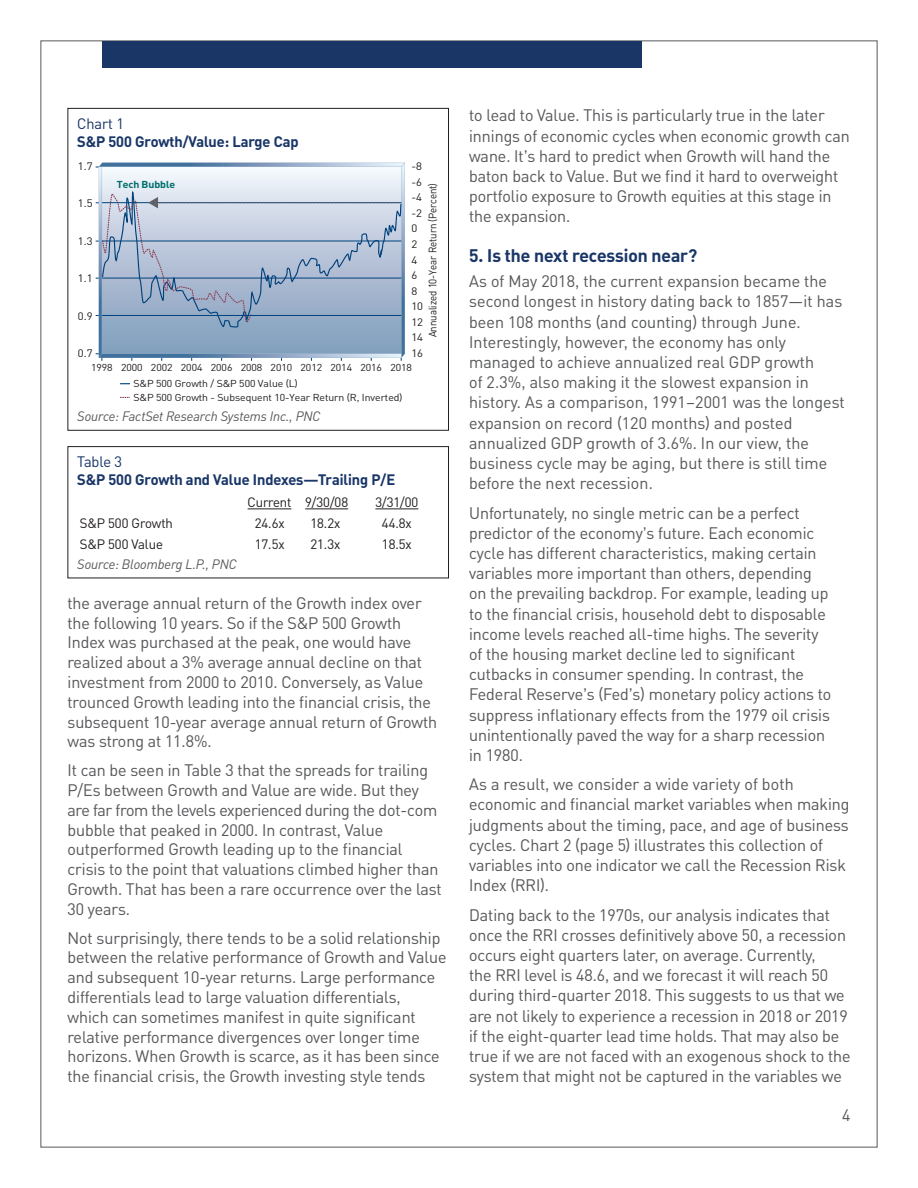
<style>
.page{position:relative;width:918px;height:1188px;background:#fff}
.page>*{position:absolute;margin:0;border:0;box-sizing:border-box;transform-origin:0 0}
.t1{font:700 18px "PNC Brand";color:#193667}
.t2{font:16.5px/20.2px "PNC Brand";color:#57585a}
.t3{font:700 15px "PNC Brand";color:#193667}
.t4{font:15px "PNC Brand";color:#193667}
.t5{font:13.5px "PNC Brand";color:#231f20}
.t6{font:italic 13.5px "PNC Brand";color:#57585a}
.t7{font:10.8px "PNC Brand";color:#231f20;scale:1.08 1}
.t8{font:10.8px "PNC Brand";color:#231f20;scale:.92 1}
.t9{font:9.9px/13.6px "PNC Brand";color:#231f20;scale:1.08 1}
.t10{font:700 9.9px "PNC Brand";color:#006f6d;scale:1.08 1}
</style>
<div class="page">
<div style="left:102px;top:41px;width:540px;height:27px;background:#193667"></div>
<hr style="left:248px;top:509px;width:43px;height:1px;background:#231f20">
<hr style="left:305px;top:509px;width:43px;height:1px;background:#231f20">
<hr style="left:375px;top:509px;width:43px;height:1px;background:#231f20">
<div style="left:68px;top:446px;width:381px;height:132px;border:1px solid #231f20"></div>
<svg style="left:96px;top:163px;width:309px;height:198px;background:#aebfd4"></svg>
<div style="left:68px;top:108px;width:381px;height:323px;border:1px solid #231f20"></div>
<p class="t4" style="left:77px;top:114px;width:48px">Chart 1</p>
<p class="t3" style="left:77px;top:132px;width:223px">S&amp;P 500 Growth/Value: Large Cap</p>
<p class="t7" style="left:78px;top:159px;width:15px">1.7</p>
<p class="t7" style="left:78px;top:197px;width:15px">1.5</p>
<p class="t7" style="left:78px;top:234px;width:15px">1.3</p>
<p class="t7" style="left:78px;top:272px;width:15px">1.1</p>
<p class="t7" style="left:78px;top:309px;width:15px">0.9</p>
<p class="t7" style="left:78px;top:346px;width:15px">0.7</p>
<p class="t10" style="left:117px;top:178px;width:56px">Tech Bubble</p>
<p class="t7" style="left:411px;top:159px;width:11px">-8</p>
<p class="t7" style="left:411px;top:175px;width:11px">-6</p>
<p class="t8" style="left:426px;top:337px;width:169px;rotate:-90deg">Annualized 10-Year Return (Percent)</p>
<p class="t7" style="left:411px;top:191px;width:11px">-4</p>
<p class="t7" style="left:411px;top:206px;width:11px">-2</p>
<p class="t7" style="left:411px;top:222px;width:7px">0</p>
<p class="t7" style="left:411px;top:237px;width:7px">2</p>
<p class="t7" style="left:411px;top:253px;width:7px">4</p>
<p class="t7" style="left:411px;top:268px;width:7px">6</p>
<p class="t7" style="left:411px;top:284px;width:7px">8</p>
<p class="t7" style="left:411px;top:300px;width:12px">10</p>
<p class="t7" style="left:411px;top:315px;width:12px">12</p>
<p class="t7" style="left:411px;top:331px;width:12px">14</p>
<p class="t7" style="left:411px;top:346px;width:12px">16</p>
<p class="t9" style="left:91px;top:360px;width:299px">1998 2000 2002 2004 2006 2008 2010 2012 2014 2016 2018</p>
<p class="t9" style="left:134px;top:376px;width:251px">S&amp;P 500 Growth / S&amp;P 500 Value (L)<br>S&amp;P 500 Growth - Subsequent 10-Year Return (R, Inverted)</p>
<p class="t6" style="left:77px;top:408px;width:245px">Source: FactSet Research Systems Inc., PNC</p>
<p class="t4" style="left:77px;top:453px;width:46px">Table 3</p>
<p class="t3" style="left:77px;top:470px;width:319px">S&amp;P 500 Growth and Value Indexes—Trailing P/E</p>
<p class="t5" style="left:248px;top:494px;width:102px">Current 9/30/08</p>
<p class="t5" style="left:375px;top:494px;width:44px">3/31/00</p>
<p class="t5" style="left:80px;top:514px;width:95px">S&amp;P 500 Growth</p>
<p class="t5" style="left:255px;top:514px;width:31px">24.6x</p>
<p class="t5" style="left:310px;top:514px;width:31px">18.2x</p>
<p class="t5" style="left:382px;top:514px;width:31px">44.8x</p>
<p class="t5" style="left:80px;top:535px;width:85px">S&amp;P 500 Value</p>
<p class="t5" style="left:255px;top:535px;width:31px">17.5x</p>
<p class="t5" style="left:310px;top:535px;width:31px">21.3x</p>
<p class="t5" style="left:382px;top:535px;width:31px">18.5x</p>
<p class="t6" style="left:77px;top:555px;width:161px">Source: Bloomberg L.P., PNC</p>
<p class="t2" style="left:67px;top:593px;width:371px;line-height:19.8px">the average annual return of the Growth index over the following 10 years. So if the S&amp;P 500 Growth Index was purchased at the peak, one would have realized about a 3% average annual decline on that investment from 2000 to 2010. Conversely, as Value trounced Growth leading into the financial crisis, the subsequent 10-year average annual return of Growth was strong at 11.8%.</p>
<p class="t2" style="left:67px;top:760px;width:376px;line-height:19.8px">It can be seen in Table 3 that the spreads for trailing P/Es between Growth and Value are wide. But they are far from the levels experienced during the dot‑com bubble that peaked in 2000. In contrast, Value outperformed Growth leading up to the financial crisis to the point that valuations climbed higher than Growth. That has been a rare occurrence over the last 30 years.</p>
<p class="t2" style="left:67px;top:927px;width:381px;line-height:19.8px">Not surprisingly, there tends to be a solid relationship between the relative performance of Growth and Value and subsequent 10-year returns. Large performance differentials lead to large valuation differentials,<br>which can sometimes manifest in quite significant relative performance divergences over longer time horizons. When Growth is scarce, as it has been since the financial crisis, the Growth investing style tends</p>
<p class="t2" style="left:469px;top:105px;width:382px">to lead to Value. This is particularly true in the later innings of economic cycles when economic growth can wane. It’s hard to predict when Growth will hand the baton back to Value. But we find it hard to overweight portfolio exposure to Growth equities at this stage in the expansion.</p>
<p class="t1" style="left:469px;top:244px;width:230px">5. Is the next recession near?</p>
<p class="t2" style="left:469px;top:271px;width:377px">As of May 2018, the current expansion became the second longest in history dating back to 1857—it has been 108 months (and counting) through June.<br>Interestingly, however, the economy has only managed to achieve annualized real GDP growth<br>of 2.3%, also making it the slowest expansion in history. As a comparison, 1991–2001 was the longest expansion on record (120 months) and posted annualized GDP growth of 3.6%. In our view, the business cycle may be aging, but there is still time before the next recession.</p>
<p class="t2" style="left:469px;top:502px;width:364px">Unfortunately, no single metric can be a perfect predictor of the economy’s future. Each economic cycle has different characteristics, making certain variables more important than others, depending on the prevailing backdrop. For example, leading up to the financial crisis, household debt to disposable income levels reached all-time highs. The severity of the housing market decline led to significant cutbacks in consumer spending. In contrast, the Federal Reserve’s (Fed’s) monetary policy actions to suppress inflationary effects from the 1979 oil crisis unintentionally paved the way for a sharp recession in 1980.</p>
<p class="t2" style="left:469px;top:774px;width:382px">As a result, we consider a wide variety of both economic and financial market variables when making judgments about the timing, pace, and age of business cycles. Chart 2 (page 5) illustrates this collection of variables into one indicator we call the Recession Risk Index (RRI).</p>
<p class="t2" style="left:469px;top:904px;width:383px">Dating back to the 1970s, our analysis indicates that once the RRI crosses definitively above 50, a recession occurs eight quarters later, on average. Currently,<br>the RRI level is 48.6, and we forecast it will reach 50 during third-quarter 2018. This suggests to us that we are not likely to experience a recession in 2018 or 2019 if the eight-quarter lead time holds. That may also be true if we are not faced with an exogenous shock to the system that might not be captured in the variables we</p>
<p class="t2" style="left:842px;top:1105px;width:10px">4</p>
</div>
